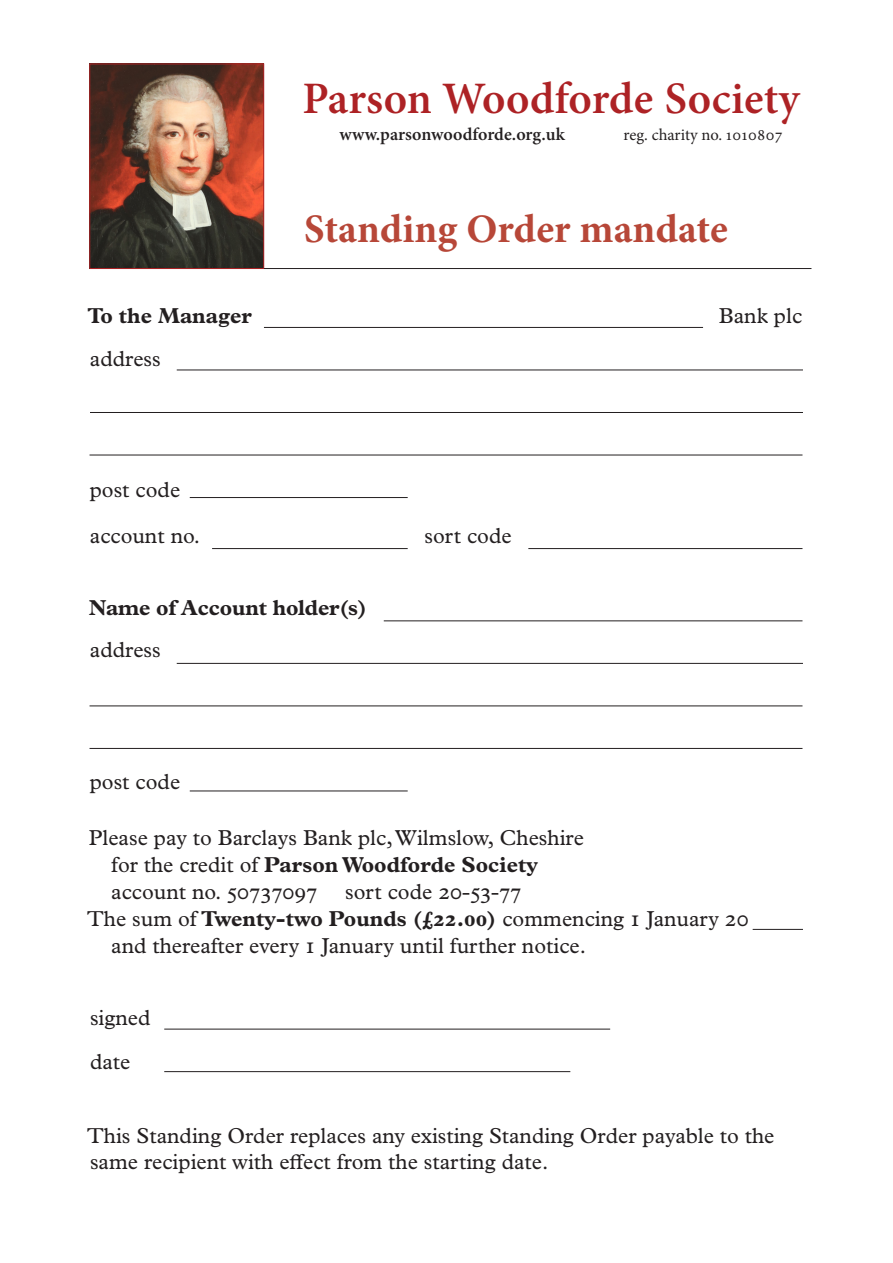
<style>
.page{position:relative;width:893px;height:1263px;background:#fff}
.page>*{position:absolute;margin:0;border:0;box-sizing:border-box;transform-origin:0 0}
.Appen_Upper{font:600 45px "Minion Pro";letter-spacing:.005em;color:#ad2225}
.Appen_Upper-2{font:700 40.5px "Minion Pro";letter-spacing:.005em;color:#b74738}
.t1{font:21.75px/25.5px "Plantin MT Pro";color:#231f20}
.t2{font:700 21.75px "Plantin MT Pro";color:#231f20}
.Appen_Upper-3{font:600 18px "Minion Pro";letter-spacing:.005em;color:#231f20}
.Appen_Upper-4{font:16.5px "Minion Pro";letter-spacing:.005em;color:#231f20}
.s1{font-weight:400}
.s2{font-weight:700}
</style>
<div class="page">
<img style="left:92px;top:66px;width:170px;height:201px">
<div style="left:90px;top:64px;width:174px;height:205px;border:1px solid #ad2225"></div>
<hr style="left:264px;top:268px;width:547px;height:1px;background:#231f20">
<hr style="left:90px;top:412px;width:713px;height:1px;background:#231f20">
<hr style="left:177px;top:370px;width:626px;height:1px;background:#231f20">
<hr style="left:264px;top:327px;width:439px;height:1px;background:#231f20">
<hr style="left:90px;top:455px;width:712px;height:1px;background:#231f20">
<hr style="left:190px;top:497px;width:218px;height:1px;background:#231f20">
<hr style="left:212px;top:548px;width:196px;height:1px;background:#231f20">
<hr style="left:528px;top:548px;width:274px;height:1px;background:#231f20">
<hr style="left:384px;top:621px;width:418px;height:1px;background:#231f20">
<hr style="left:177px;top:663px;width:626px;height:1px;background:#231f20">
<hr style="left:90px;top:706px;width:712px;height:1px;background:#231f20">
<hr style="left:190px;top:791px;width:218px;height:1px;background:#231f20">
<hr style="left:164px;top:1029px;width:446px;height:1px;background:#231f20">
<hr style="left:164px;top:1071px;width:406px;height:1px;background:#231f20">
<hr style="left:90px;top:748px;width:712px;height:1px;background:#231f20">
<hr style="left:753px;top:929px;width:50px;height:1px;background:#231f20">
<p class="Appen_Upper" style="left:302px;top:68px;width:499px">Parson Woodforde Society</p>
<p class="Appen_Upper-3" style="left:340px;top:122px;width:227px">www.parsonwoodforde.org.uk</p>
<p class="Appen_Upper-4" style="left:623px;top:124px;width:160px">reg. charity no. 1010807</p>
<p class="Appen_Upper-2" style="left:304px;top:201px;width:425px">Standing Order mandate</p>
<p class="t2" style="left:87px;top:302px;width:166px">To the Manager</p>
<p class="t1" style="left:719px;top:303px;width:85px">Bank plc</p>
<p class="t1" style="left:90px;top:346px;width:72px">address</p>
<p class="t1" style="left:90px;top:477px;width:92px">post code</p>
<p class="t1" style="left:90px;top:523px;width:112px">account no.</p>
<p class="t1" style="left:424px;top:523px;width:89px">sort code</p>
<p class="t2" style="left:89px;top:595px;width:279px">Name of Account holder(s)</p>
<p class="t1" style="left:90px;top:637px;width:72px">address</p>
<p class="t1" style="left:90px;top:769px;width:92px">post code</p>
<p class="t1" style="left:89px;top:825px;width:497px">Please pay to Barclays Bank plc, Wilmslow, Cheshire</p>
<p class="t2" style="left:111px;top:851px;width:428px"><span class="s1">for the credit of</span> Parson Woodforde Society</p>
<p class="t1" style="left:111px;top:879px;width:208px">account no. 50737097</p>
<p class="t1" style="left:345px;top:879px;width:178px">sort code 20-53-77</p>
<p class="t1" style="left:87px;top:906px;width:663px">The sum of <span class="s2">Twenty-two Pounds (£22.00)</span> commencing 1 January 20</p>
<p class="t1" style="left:111px;top:933px;width:476px">and thereafter every 1 January until further notice.</p>
<p class="t1" style="left:90px;top:1005px;width:62px">signed</p>
<p class="t1" style="left:90px;top:1049px;width:42px">date</p>
<p class="t1" style="left:87px;top:1123px;width:689px">This Standing Order replaces any existing Standing Order payable to the same recipient with effect from the starting date.</p>
</div>
